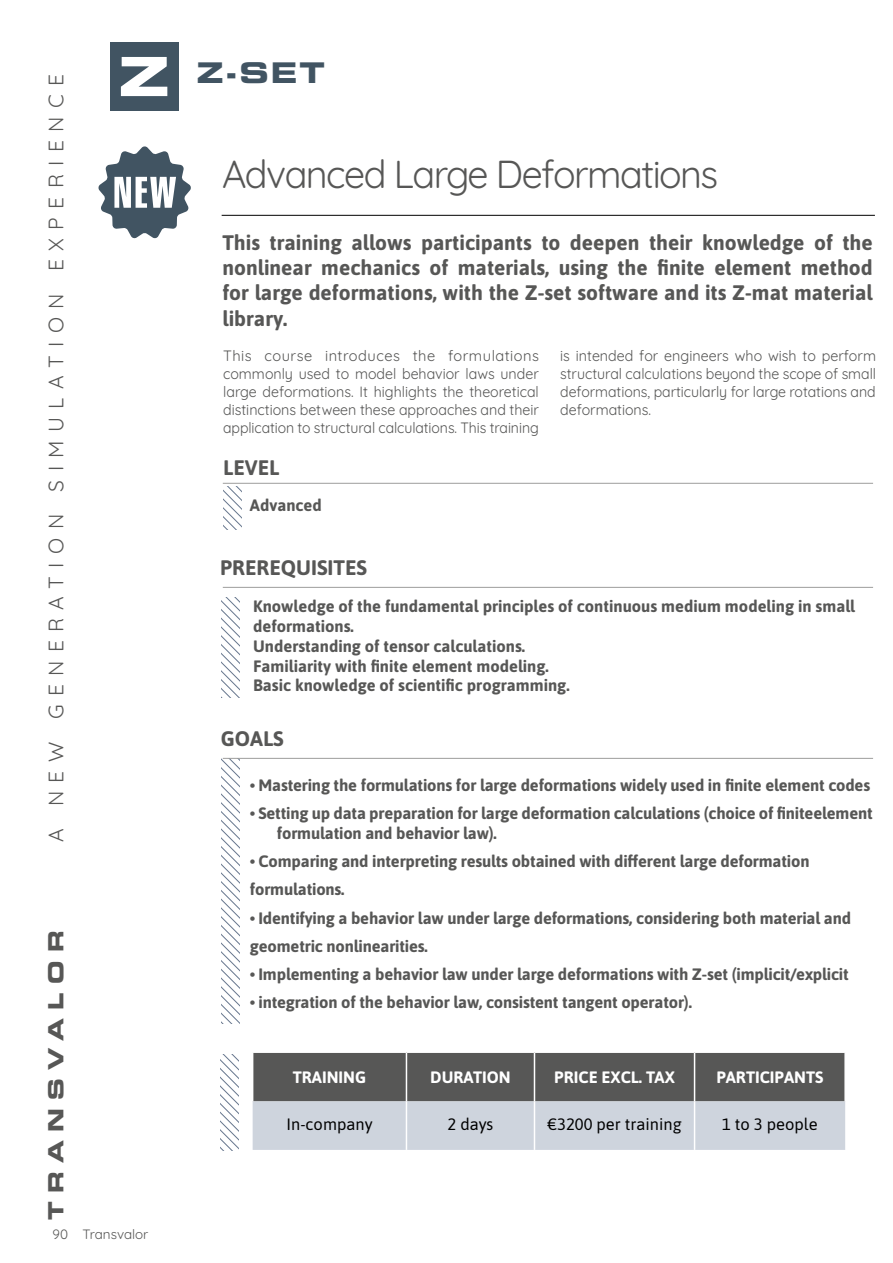
<style>
.page{position:relative;width:893px;height:1263px;background:#fff}
.page>*{position:absolute;margin:0;border:0;box-sizing:border-box;transform-origin:0 0}
.t1{font:39px "Quicksand";letter-spacing:-.04em;color:#575756}
.t2{font:28.5px "Eurostile Bold Extended Two";color:#415462}
.t3{font:700 21px/25.2px "Asap";color:#575756;text-align:justify}
.t4{font:21px "Quicksand";letter-spacing:.4em;color:#575756}
.t5{font:21px "Eurostile Bold Extended Two";letter-spacing:.4em;color:#575756}
.t6{font:700 16.5px/19.8px "Asap";letter-spacing:-.01em;color:#575756}
.t7{font:700 16.5px "Asap";color:#fff}
.t8{font:16.5px "Asap";color:#000}
.t9{font:15px/18px "Quicksand";letter-spacing:-.005em;color:#575756;text-align:justify}
.t10{font:15px/18px "Quicksand";letter-spacing:-.005em;color:#575756;text-align:justify;scale:.95 1}
.t11{font:13.5px "Quicksand";color:#575756}
.s1{font-size:54px;color:#fff}
</style>
<div class="page">
<hr style="left:222px;top:215px;width:653px;height:1px;background:#000">
<svg style="left:221px;top:759px;width:18px;height:264px"></svg>
<hr style="left:223px;top:758px;width:650px;height:1px;background:#9d9d9c">
<svg style="left:221px;top:597px;width:18px;height:100px"></svg>
<hr style="left:223px;top:587px;width:650px;height:1px;background:#9d9d9c">
<svg style="left:223px;top:487px;width:18px;height:42px"></svg>
<hr style="left:223px;top:483px;width:650px;height:1px;background:#9d9d9c">
<div style="left:111px;top:43px;width:68px;height:68px;background:#415462"></div>
<svg style="left:98px;top:146px;width:93px;height:93px"></svg>
<svg style="left:220px;top:1054px;width:18px;height:96px"></svg>
<svg style="left:253px;top:1053px;width:592px;height:97px;background:#94979b"></svg>
<hr style="left:406px;top:1053px;width:1px;height:48px;background:#fff">
<hr style="left:406px;top:1101px;width:1px;height:49px;background:#fff">
<hr style="left:534px;top:1053px;width:1px;height:48px;background:#fff">
<hr style="left:694px;top:1053px;width:1px;height:48px;background:#fff">
<hr style="left:844px;top:1053px;width:2px;height:48px;background:#fff">
<hr style="left:534px;top:1101px;width:1px;height:49px;background:#fff">
<hr style="left:694px;top:1101px;width:1px;height:49px;background:#fff">
<p class="t4" style="left:40px;top:842px;width:770px;rotate:-90deg">A NEW GENERATION SIMULATION EXPERIENCE</p>
<p class="t5" style="left:41px;top:1220px;width:291px;rotate:-90deg">TRANSVALOR</p>
<p class="t11" style="left:53px;top:1223px;width:17px">90</p>
<h2 class="t2" style="left:119px;top:52px;width:207px"><span class="s1">Z</span> Z-SET</h2>
<h1 class="t1" style="left:222px;top:143px;width:498px">Advanced Large Deformations</h1>
<p class="t3" style="left:222px;top:229px;width:652px">This training allows participants to deepen their knowledge of the nonlinear mechanics of materials, using the finite element method for large deformations, with the Z-set software and its Z-mat material library.</p>
<p class="t9" style="left:223px;top:345px;width:317px">This course introduces the formulations commonly used to model behavior laws under large deformations. It highlights the theoretical distinctions between these approaches and their application to structural calculations. This training</p>
<p class="t10" style="left:560px;top:345px;width:334px">is intended for engineers who wish to perform structural calculations beyond the scope of small deformations, particularly for large rotations and deformations.</p>
<p class="t3" style="left:223px;top:454px;width:58px">LEVEL</p>
<p class="t6" style="left:250px;top:494px;width:73px">Advanced</p>
<p class="t3" style="left:220px;top:554px;width:148px">PREREQUISITES</p>
<p class="t6" style="left:253px;top:596px;width:603px">Knowledge of the fundamental principles of continuous medium modeling in small deformations.<br>Understanding of tensor calculations.<br>Familiarity with finite element modeling.<br>Basic knowledge of scientific programming.</p>
<p class="t3" style="left:221px;top:725px;width:64px">GOALS</p>
<p class="t6" style="left:250px;top:774px;width:622px">• Mastering the formulations for large deformations widely used in finite element codes</p>
<p class="t6" style="left:277px;top:802px;width:597px;text-indent:-27px">• Setting up data preparation for large deformation calculations (choice of finiteelement formulation and behavior law).</p>
<p class="t6" style="left:250px;top:846px;width:561px;line-height:28.3px">• Comparing and interpreting results obtained with different large deformation formulations.</p>
<p class="t6" style="left:250px;top:903px;width:603px;line-height:28.3px">• Identifying a behavior law under large deformations, considering both material and geometric nonlinearities.</p>
<p class="t6" style="left:250px;top:964px;width:600px">• Implementing a behavior law under large deformations with Z-set (implicit/explicit</p>
<p class="t6" style="left:250px;top:992px;width:443px">• integration of the behavior law, consistent tangent operator).</p>
<p class="t11" style="left:82px;top:1223px;width:68px">Transvalor</p>
<p class="t7" style="left:293px;top:1065px;width:75px">TRAINING</p>
<p class="t7" style="left:430px;top:1065px;width:82px">DURATION</p>
<p class="t7" style="left:554px;top:1065px;width:122px">PRICE EXCL. TAX</p>
<p class="t7" style="left:716px;top:1065px;width:108px">PARTICIPANTS</p>
<p class="t8" style="left:286px;top:1113px;width:88px">In-company</p>
<p class="t8" style="left:448px;top:1113px;width:47px">2 days</p>
<p class="t8" style="left:547px;top:1113px;width:136px">€3200 per training</p>
<p class="t8" style="left:722px;top:1113px;width:97px">1 to 3 people</p>
</div>
